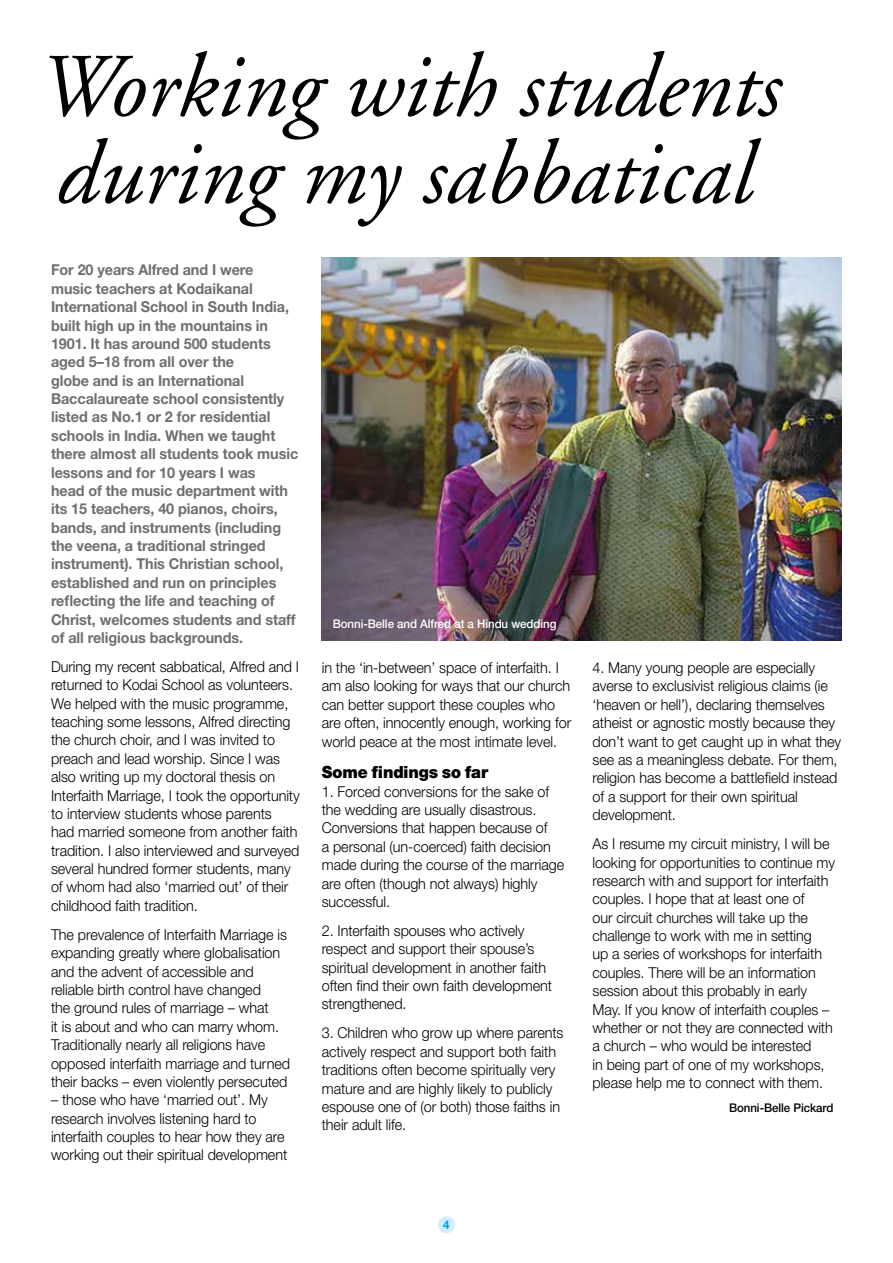
<style>
.page{position:relative;width:893px;height:1263px;background:#fff}
.page>*{position:absolute;margin:0;border:0;box-sizing:border-box;transform-origin:0 0}
.t1{font:italic 90px/87px "Adobe Garamond";color:#000}
.t2{font:900 18px "Nimbus Sans Novus T";letter-spacing:-.005em;color:#000;scale:.96 1}
.t3{font:300 15px/18.3px "Helvetica Neue";letter-spacing:-.005em;color:#000;scale:.96 1}
.t4{font:700 15px/18.5px "Helvetica Neue";letter-spacing:-.005em;color:#706f6f;scale:.96 1}
.t5{font:500 12px "Helvetica Neue";letter-spacing:-.005em;color:#fff;scale:.96 1}
.t6{font:500 12px "Helvetica Neue";letter-spacing:-.005em;color:#000;scale:.96 1}
.t7{font:700 12px "Helvetica Neue";color:#009fe3;scale:.96 1}
</style>
<div class="page">
<div style="left:438px;top:1216px;width:17px;height:17px;background:#d4edfc;border-radius:50%"></div>
<img style="left:322px;top:257px;width:520px;height:383px">
<h1 class="t1" style="left:38px;top:46px;width:744px">Working with students during my sabbatical</h1>
<p class="t4" style="left:51px;top:260px;width:259px">For 20 years Alfred and I were<br>music teachers at Kodaikanal International School in South India, built high up in the mountains in 1901. It has around 500 students aged 5–18 from all over the<br>globe and is an International Baccalaureate school consistently listed as No.1 or 2 for residential schools in India. When we taught there almost all students took music lessons and for 10 years I was<br>head of the music department with its 15 teachers, 40 pianos, choirs, bands, and instruments (including the veena, a traditional stringed instrument). This Christian school, established and run on principles reflecting the life and teaching of Christ, welcomes students and staff of all religious backgrounds.</p>
<p class="t3" style="left:51px;top:657px;width:261px">During my recent sabbatical, Alfred and I returned to Kodai School as volunteers.<br>We helped with the music programme, teaching some lessons, Alfred directing the church choir, and I was invited to preach and lead worship. Since I was also writing up my doctoral thesis on Interfaith Marriage, I took the opportunity to interview students whose parents<br>had married someone from another faith tradition. I also interviewed and surveyed several hundred former students, many of whom had also ‘married out’ of their childhood faith tradition.</p>
<p class="t3" style="left:51px;top:925px;width:250px">The prevalence of Interfaith Marriage is expanding greatly where globalisation and the advent of accessible and reliable birth control have changed<br>the ground rules of marriage – what<br>it is about and who can marry whom.<br>Traditionally nearly all religions have opposed interfaith marriage and turned their backs – even violently persecuted</p>
<p class="t3" style="left:51px;top:1090px;width:248px">– those who have ‘married out’. My research involves listening hard to interfaith couples to hear how they are working out their spiritual development</p>
<p class="t5" style="left:333px;top:617px;width:235px">Bonni-Belle and Alfred at a Hindu wedding</p>
<p class="t3" style="left:592px;top:658px;width:261px">4. Many young people are especially averse to exclusivist religious claims (ie ‘heaven or hell’), declaring themselves atheist or agnostic mostly because they don’t want to get caught up in what they see as a meaningless debate. For them, religion has become a battlefield instead of a support for their own spiritual development.</p>
<p class="t3" style="left:592px;top:834px;width:254px">As I resume my circuit ministry, I will be looking for opportunities to continue my research with and support for interfaith couples. I hope that at least one of<br>our circuit churches will take up the challenge to work with me in setting<br>up a series of workshops for interfaith couples. There will be an information session about this probably in early May. If you know of interfaith couples – whether or not they are connected with a church – who would be interested<br>in being part of one of my workshops, please help me to connect with them.</p>
<p class="t6" style="left:729px;top:1101px;width:110px">Bonni-Belle Pickard</p>
<p class="t3" style="left:322px;top:658px;width:261px">in the ‘in-between’ space of interfaith. I am also looking for ways that our church can better support these couples who are often, innocently enough, working for world peace at the most intimate level.</p>
<p class="t2" style="left:322px;top:762px;width:175px">Some findings so far</p>
<p class="t3" style="left:322px;top:782px;width:254px">1. Forced conversions for the sake of the wedding are usually disastrous.<br>Conversions that happen because of<br>a personal (un-coerced) faith decision made during the course of the marriage are often (though not always) highly successful.</p>
<p class="t3" style="left:322px;top:921px;width:241px">2. Interfaith spouses who actively respect and support their spouse’s spiritual development in another faith often find their own faith development strengthened.</p>
<p class="t3" style="left:322px;top:1023px;width:253px">3. Children who grow up where parents actively respect and support both faith traditions often become spiritually very mature and are highly likely to publicly espouse one of (or both) those faiths in their adult life.</p>
<p class="t7" style="left:443px;top:1217px;width:8px">4</p>
</div>
